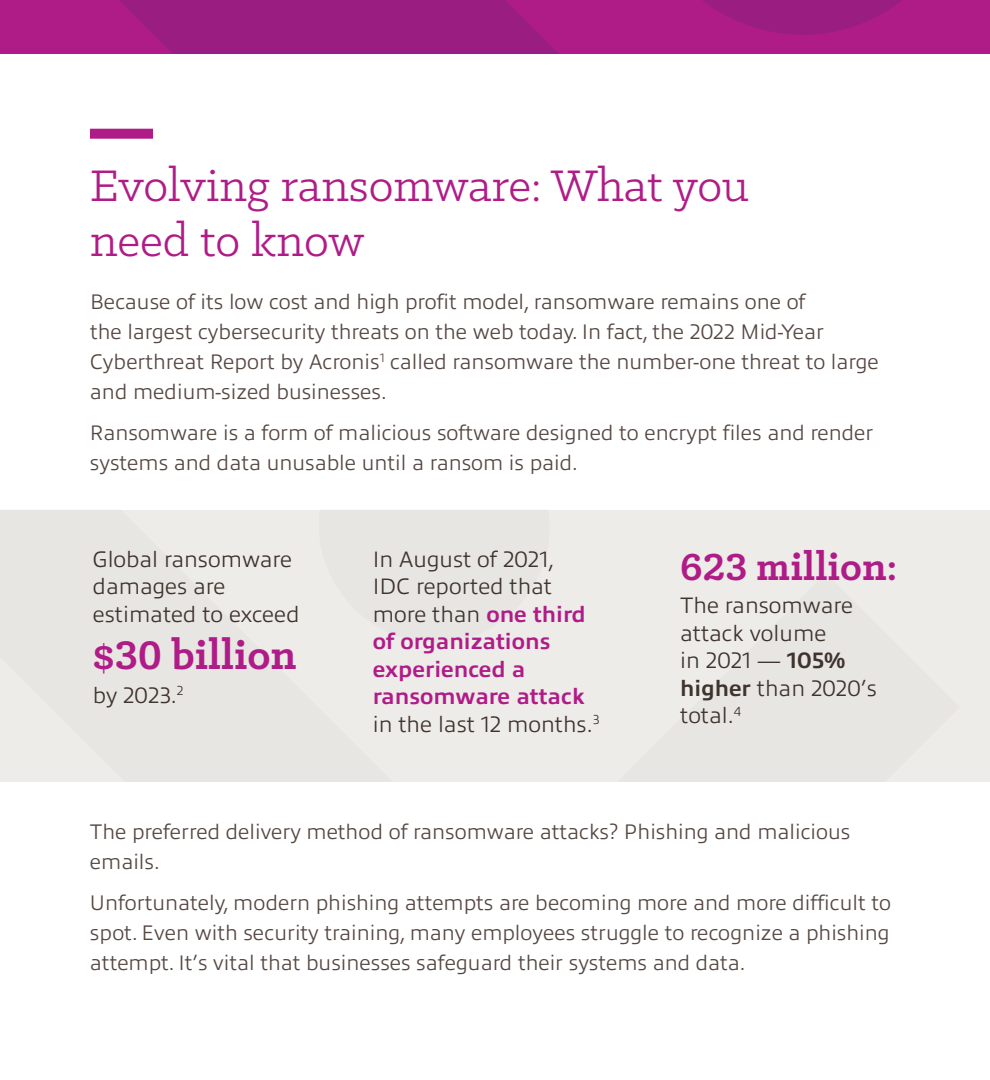
<style>
.page{position:relative;width:990px;height:1080px;background:#fff}
.page>*{position:absolute;margin:0;border:0;box-sizing:border-box;transform-origin:0 0}
.t1{font:50px/55px "Klinic Slab";color:#b01c87}
.t2{font:700 45px "Klinic Slab";color:#b01c87}
.t3{font:700 42.5px "Klinic Slab";color:#b01c87}
.t4{font:300 22.5px/27.5px "Allumi Pro";color:#3e332d}
.t5{font:300 21.25px/30px "Allumi Pro";color:#554742}
.s1{font-weight:700;color:#b01c87}
.s2{font-weight:700}
</style>
<div class="page">
<div style="left:0;top:510px;width:990px;height:271px;background:#eeece9"></div>
<div style="left:90px;top:129px;width:63px;height:10px;background:#b01c87"></div>
<svg style="left:0;top:0;width:979px;height:54px;background:#a51c84"></svg>
<h1 class="t1" style="left:90px;top:157px;width:661px">Evolving ransomware: What you need to know</h1>
<p class="t5" style="left:90px;top:285px;width:790px">Because of its low cost and high profit model, ransomware remains one of<br>the largest cybersecurity threats on the web today. In fact, the 2022 Mid-Year Cyberthreat Report by Acronis<sup>1</sup> called ransomware the number-one threat to large and medium-sized businesses.</p>
<p class="t5" style="left:90px;top:416px;width:785px">Ransomware is a form of malicious software designed to encrypt files and render systems and data unusable until a ransom is paid.</p>
<p class="t4" style="left:93px;top:544px;width:208px">Global ransomware damages are estimated to exceed</p>
<h2 class="t2" style="left:93px;top:626px;width:205px">$30 billion</h2>
<p class="t4" style="left:93px;top:680px;width:92px">by 2023.<sup>2</sup></p>
<p class="t4" style="left:373px;top:544px;width:228px">In August of 2021,<br>IDC reported that more than <span class="s1">one third of organizations experienced a ransomware attack </span>in the last 12 months.<sup>3</sup></p>
<h3 class="t3" style="left:680px;top:539px;width:219px">623 million:</h3>
<p class="t4" style="left:680px;top:590px;width:198px">The ransomware attack volume<br>in 2021 — <span class="s2">105% higher</span> than 2020’s total.<sup>4</sup></p>
<p class="t5" style="left:90px;top:815px;width:762px">The preferred delivery method of ransomware attacks? Phishing and malicious emails.</p>
<p class="t5" style="left:90px;top:886px;width:803px;text-align:justify">Unfortunately, modern phishing attempts are becoming more and more difficult to spot. Even with security training, many employees struggle to recognize a phishing attempt. It’s vital that businesses safeguard their systems and data.</p>
</div>
